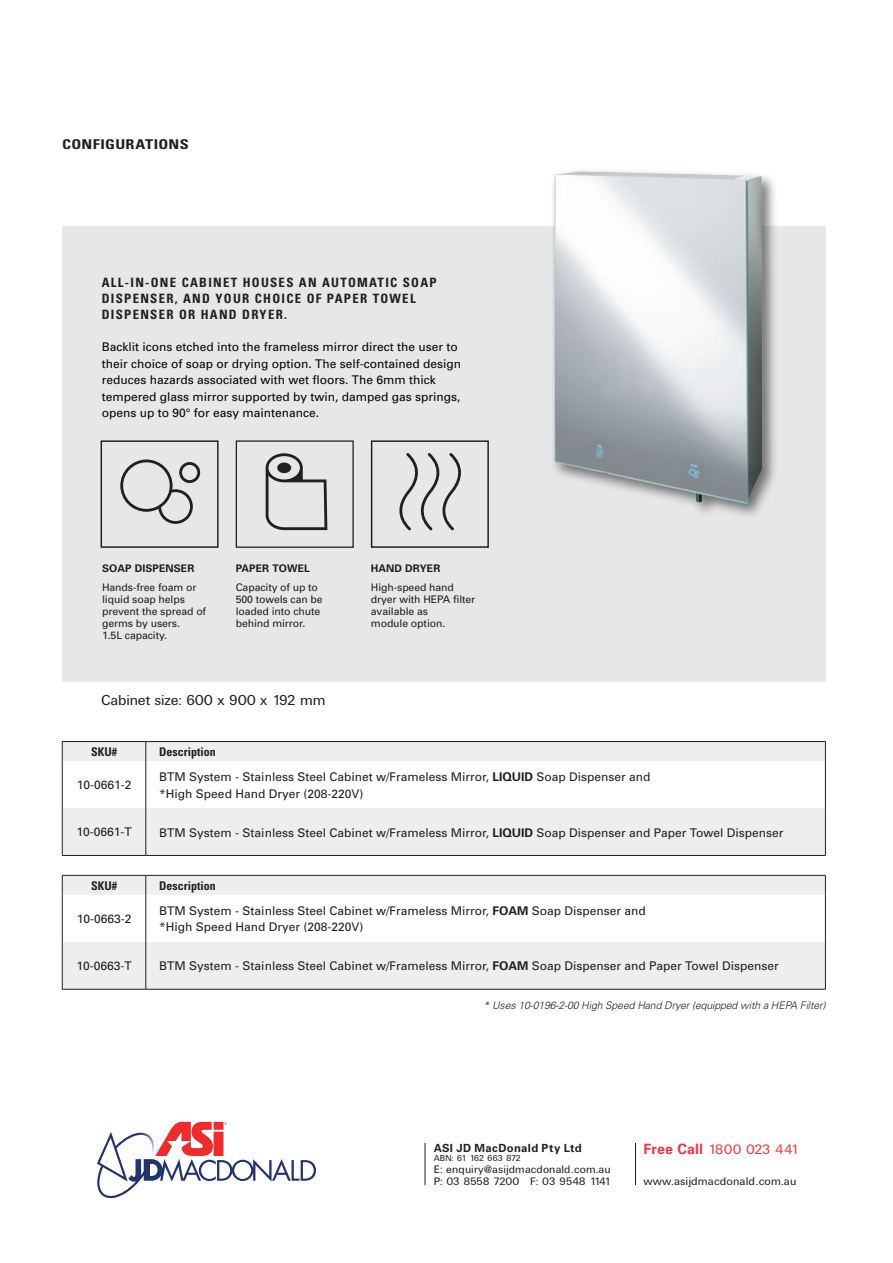
<style>
.page{position:relative;width:893px;height:1263px;background:#fff}
.page>*{position:absolute;margin:0;border:0;box-sizing:border-box;transform-origin:0 0}
.t1{font:15px "Univers DTC";letter-spacing:-.01em;color:#231f20}
.t2{font:14.25px "Univers DTC";letter-spacing:-.045em;color:#ee3a41}
.t3{font:700 condensed 13.5px "Univers";letter-spacing:.015em;color:#231f20;scale:1.2 1}
.t4{font:700 condensed 12.9px/16px "Univers";letter-spacing:.1em;color:#231f20}
.t5{font:12px/16.5px "Univers";color:#231f20}
.t6{font:12px/16.5px "Univers";color:#040503}
.t7{font:700 condensed 12px "Univers";color:#231f20}
.t8{font:11.7px "Univers DTC";letter-spacing:.01em;color:#231f20}
.t9{font:11.25px/12px "Univers DTC";letter-spacing:.01em;color:#231f20}
.t10{font:700 11.25px "Univers";letter-spacing:.035em;color:#231f20}
.t11{font:10.5px/12px "Univers";letter-spacing:-.01em;color:#231f20}
.t12{font:italic 300 10.5px "Univers";letter-spacing:-.01em;color:#231f20}
.t13{font:700 10.5px "Univers";letter-spacing:.01em;color:#231f20}
.t14{font:9px "Univers DTC";letter-spacing:-.07em;color:#231f20}
.s1{font-weight:700}
.s2{font-family:"Univers";font-weight:700}
</style>
<div class="page">
<svg style="left:63px;top:742px;width:762px;height:113px;fill:#eeeeef"></svg>
<hr style="left:146px;top:741px;width:680px;height:1px;background:#231f20">
<hr style="left:146px;top:855px;width:680px;height:1px;background:#231f20">
<hr style="left:62px;top:741px;width:84px;height:1px;background:#231f20">
<svg style="left:62px;top:742px;width:1px;height:19px"></svg>
<hr style="left:62px;top:761px;width:1px;height:47px;background:#231f20">
<hr style="left:62px;top:808px;width:1px;height:47px;background:#231f20">
<hr style="left:62px;top:855px;width:84px;height:1px;background:#231f20">
<svg style="left:146px;top:742px;width:1px;height:19px"></svg>
<hr style="left:146px;top:761px;width:1px;height:47px;background:#231f20">
<hr style="left:146px;top:808px;width:1px;height:47px;background:#231f20">
<svg style="left:825px;top:742px;width:1px;height:19px"></svg>
<hr style="left:825px;top:761px;width:1px;height:47px;background:#231f20">
<hr style="left:825px;top:808px;width:1px;height:47px;background:#231f20">
<div style="left:62px;top:226px;width:764px;height:456px;background:#e6e7e9"></div>
<svg style="left:63px;top:876px;width:762px;height:113px;fill:#eeeeef"></svg>
<hr style="left:146px;top:875px;width:680px;height:1px;background:#231f20">
<hr style="left:146px;top:989px;width:680px;height:1px;background:#231f20">
<hr style="left:62px;top:875px;width:84px;height:1px;background:#231f20">
<svg style="left:62px;top:875px;width:1px;height:20px"></svg>
<hr style="left:62px;top:895px;width:1px;height:47px;background:#231f20">
<hr style="left:62px;top:942px;width:1px;height:47px;background:#231f20">
<hr style="left:62px;top:989px;width:84px;height:1px;background:#231f20">
<svg style="left:146px;top:875px;width:1px;height:20px"></svg>
<hr style="left:146px;top:895px;width:1px;height:47px;background:#231f20">
<hr style="left:146px;top:942px;width:1px;height:47px;background:#231f20">
<svg style="left:825px;top:875px;width:1px;height:20px"></svg>
<hr style="left:825px;top:895px;width:1px;height:47px;background:#231f20">
<hr style="left:825px;top:942px;width:1px;height:47px;background:#231f20">
<svg style="left:266px;top:453px;width:61px;height:77px"></svg>
<div style="left:277px;top:462px;width:14px;height:11px;background:#231f20;border-radius:50%"></div>
<div style="left:236px;top:440px;width:118px;height:108px;border:1px solid #231f20"></div>
<svg style="left:120px;top:459px;width:80px;height:65px"></svg>
<div style="left:101px;top:440px;width:118px;height:108px;border:1px solid #231f20"></div>
<svg style="left:399px;top:453px;width:62px;height:77px"></svg>
<div style="left:371px;top:440px;width:118px;height:108px;border:1px solid #231f20"></div>
<div style="left:549px;top:166px;width:229px;height:353px;background:#231f20;opacity:.6"></div>
<img style="left:555px;top:171px;width:207px;height:333px">
<svg style="left:97px;top:1122px;width:219px;height:76px"></svg>
<hr style="left:425px;top:1143px;width:1px;height:42px;background:#231f20">
<hr style="left:635px;top:1143px;width:1px;height:42px;background:#231f20">
<p class="t3" style="left:62px;top:136px;width:107px">CONFIGURATIONS</p>
<p class="t4" style="left:102px;top:274px;width:336px">ALL-IN-ONE CABINET HOUSES AN AUTOMATIC SOAP<br>DISPENSER, AND YOUR CHOICE OF PAPER TOWEL<br>DISPENSER OR HAND DRYER.</p>
<p class="t6" style="left:102px;top:339px;width:361px">Backlit icons etched into the frameless mirror direct the user to their choice of soap or drying option. The self-contained design reduces hazards associated with wet floors. The 6mm thick tempered glass mirror supported by twin, damped gas springs, opens up to 90° for easy maintenance.</p>
<p class="t13" style="left:102px;top:562px;width:94px">SOAP DISPENSER</p>
<p class="t11" style="left:102px;top:581px;width:106px">Hands-free foam or liquid soap helps prevent the spread of germs by users.<br>1.5L capacity.</p>
<p class="t13" style="left:236px;top:562px;width:76px">PAPER TOWEL</p>
<p class="t11" style="left:236px;top:581px;width:89px">Capacity of up to<br>500 towels can be loaded into chute behind mirror.</p>
<p class="t1" style="left:101px;top:692px;width:226px">Cabinet size: 600 x 900 x 192 mm</p>
<p class="t13" style="left:371px;top:562px;width:71px">HAND DRYER</p>
<p class="t11" style="left:371px;top:581px;width:106px">High-speed hand dryer with HEPA filter available as<br>module option.</p>
<p class="t7" style="left:91px;top:744px;width:28px">SKU#</p>
<p class="t7" style="left:159px;top:744px;width:58px">Description</p>
<p class="t5" style="left:77px;top:777px;width:56px">10-0661-2</p>
<p class="t5" style="left:159px;top:769px;width:493px">BTM System - Stainless Steel Cabinet w/Frameless Mirror, <span class="s1">LIQUID</span> Soap Dispenser and *High Speed Hand Dryer (208-220V)</p>
<p class="t5" style="left:76px;top:824px;width:57px">10-0661-T</p>
<p class="t5" style="left:159px;top:824px;width:626px">BTM System - Stainless Steel Cabinet w/Frameless Mirror, <span class="s1">LIQUID</span> Soap Dispenser and Paper Towel Dispenser</p>
<p class="t7" style="left:91px;top:878px;width:28px">SKU#</p>
<p class="t7" style="left:159px;top:878px;width:58px">Description</p>
<p class="t5" style="left:77px;top:910px;width:56px">10-0663-2</p>
<p class="t5" style="left:159px;top:902px;width:488px">BTM System - Stainless Steel Cabinet w/Frameless Mirror, <span class="s1">FOAM</span> Soap Dispenser and *High Speed Hand Dryer (208-220V)</p>
<p class="t5" style="left:76px;top:958px;width:57px">10-0663-T</p>
<p class="t5" style="left:159px;top:958px;width:621px">BTM System - Stainless Steel Cabinet w/Frameless Mirror, <span class="s1">FOAM</span> Soap Dispenser and Paper Towel Dispenser</p>
<p class="t12" style="left:484px;top:999px;width:344px">* Uses 10-0196-2-00 High Speed Hand Dryer (equipped with a HEPA Filter)</p>
<p class="t10" style="left:434px;top:1141px;width:149px">ASI JD MacDonald Pty Ltd</p>
<p class="t14" style="left:434px;top:1153px;width:89px">ABN: 61 162 663 872</p>
<p class="t9" style="left:434px;top:1163px;width:179px">E: enquiry@asijdmacdonald.com.au<br>P: 03 8558 7200 F: 03 9548 1141</p>
<p class="t2" style="left:643px;top:1142px;width:157px"><span class="s2">Free Call</span> 1800 023 441</p>
<p class="t8" style="left:643px;top:1175px;width:154px">www.asijdmacdonald.com.au</p>
</div>
